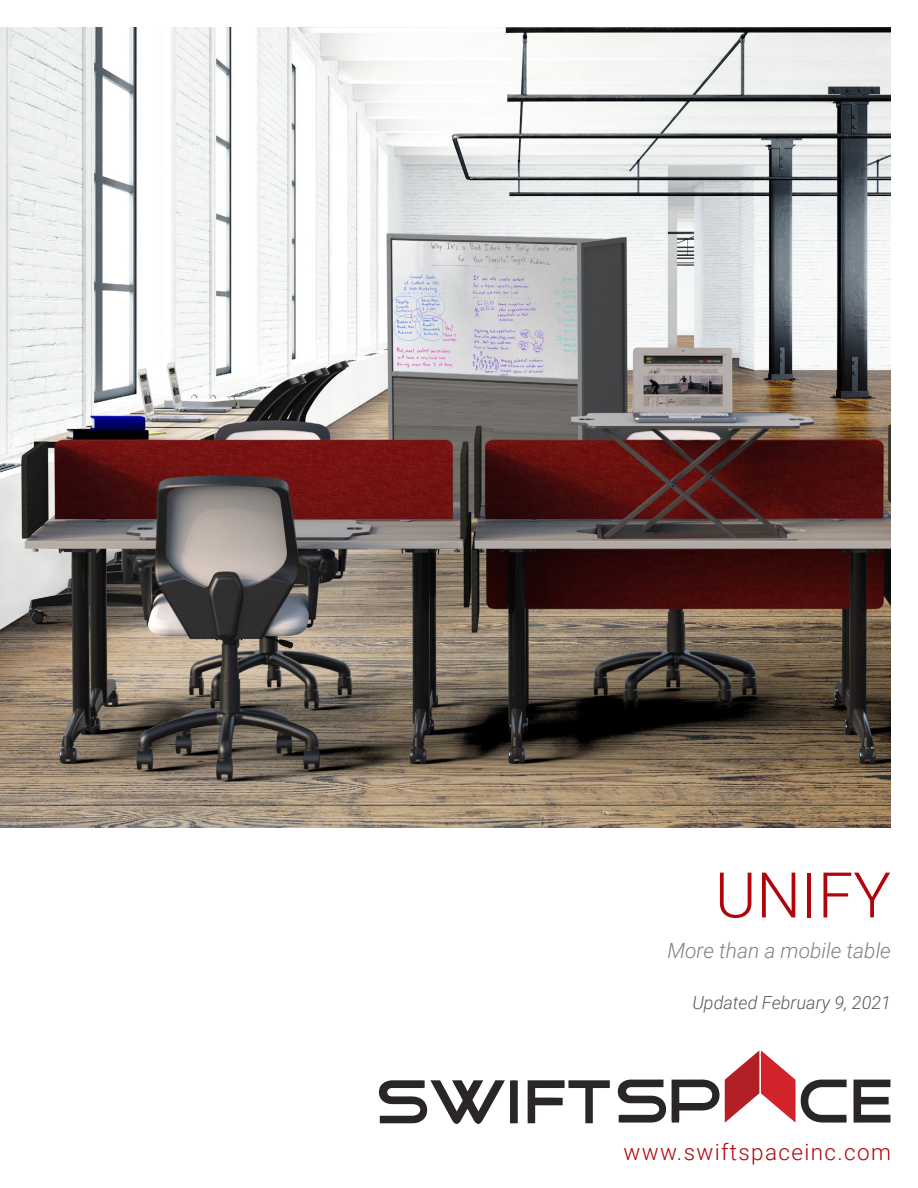
<style>
.page{position:relative;width:918px;height:1188px;background:#fff}
.page>*{position:absolute;margin:0;border:0;box-sizing:border-box;transform-origin:0 0}
.t1{font:300 63px "Roboto";color:#b2040b}
.t2{font:300 22.5px "Roboto";letter-spacing:.06em;color:#b2040b}
.t3{font:italic 300 21px "Roboto";color:#808285}
.t4{font:italic 300 18px "Roboto";color:#58595b}
</style>
<div class="page">
<img style="left:0;top:27px;width:891px;height:801px">
<svg style="left:853px;top:1080px;width:38px;height:43px"></svg>
<svg style="left:378px;top:1080px;width:127px;height:44px"></svg>
<div style="left:510px;top:1080px;width:8px;height:43px;background:#2a2627"></div>
<svg style="left:617px;top:1050px;width:230px;height:73px"></svg>
<svg style="left:528px;top:1080px;width:82px;height:43px"></svg>
<h1 class="t1" style="left:715px;top:851px;width:178px">UNIFY</h1>
<p class="t3" style="left:667px;top:936px;width:225px">More than a mobile table</p>
<p class="t4" style="left:692px;top:990px;width:200px">Updated February 9, 2021</p>
<p class="t2" style="left:623px;top:1136px;width:269px">www.swiftspaceinc.com</p>
</div>
